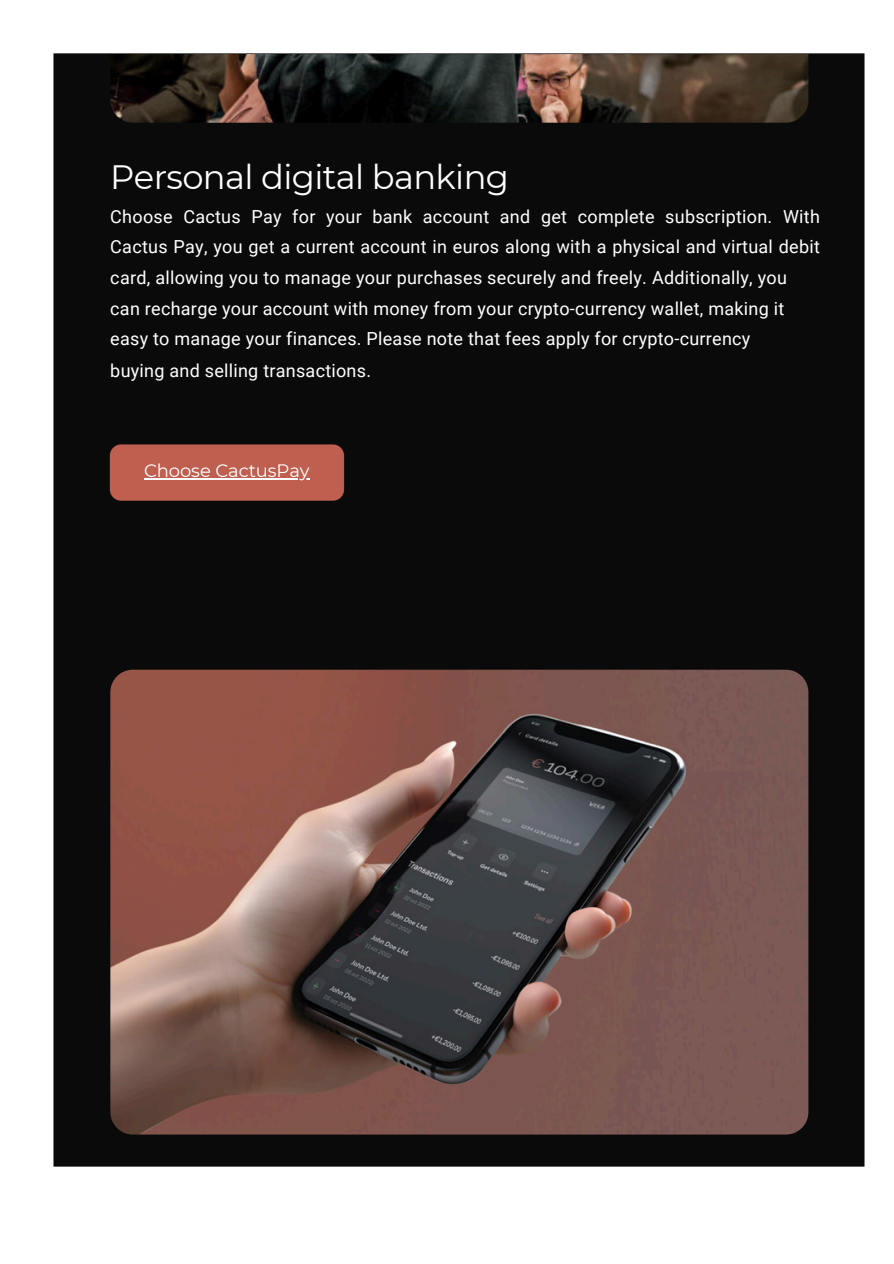
<style>
.page{position:relative;width:894px;height:1264px;background:#fff}
.page>*{position:absolute;margin:0;border:0;box-sizing:border-box;transform-origin:0 0}
.t1{font:33.75px "Montserrat";letter-spacing:-.02em;color:#fff}
.t2{font:18px/30.9px "Roboto";letter-spacing:.015em;color:#fff}
.t3{font:18px "Montserrat";letter-spacing:-.005em;color:#fff}
</style>
<div class="page">
<div style="left:53px;top:53px;width:812px;height:1114px;background:#0a0a0a"></div>
<img style="left:110px;top:54px;width:698px;height:69px">
<img style="left:110px;top:669px;width:698px;height:465px">
<hr style="left:144px;top:478px;width:165px;height:1px;background:#fff">
<h1 class="t1" style="left:110px;top:156px;width:400px">Personal digital banking</h1>
<h1 class="t2" style="left:110px;top:201px;width:711px">Choose Cactus Pay for your bank account and get complete subscription. With Cactus Pay, you get a current account in euros along with a physical and virtual debit card, allowing you to manage your purchases securely and freely. Additionally, you can recharge your account with money from your crypto-currency wallet, making it easy to manage your finances. Please note that fees apply for crypto-currency<br>buying and selling transactions.</h1>
<p class="t3" style="left:144px;top:460px;width:167px">Choose CactusPay</p>
</div>
